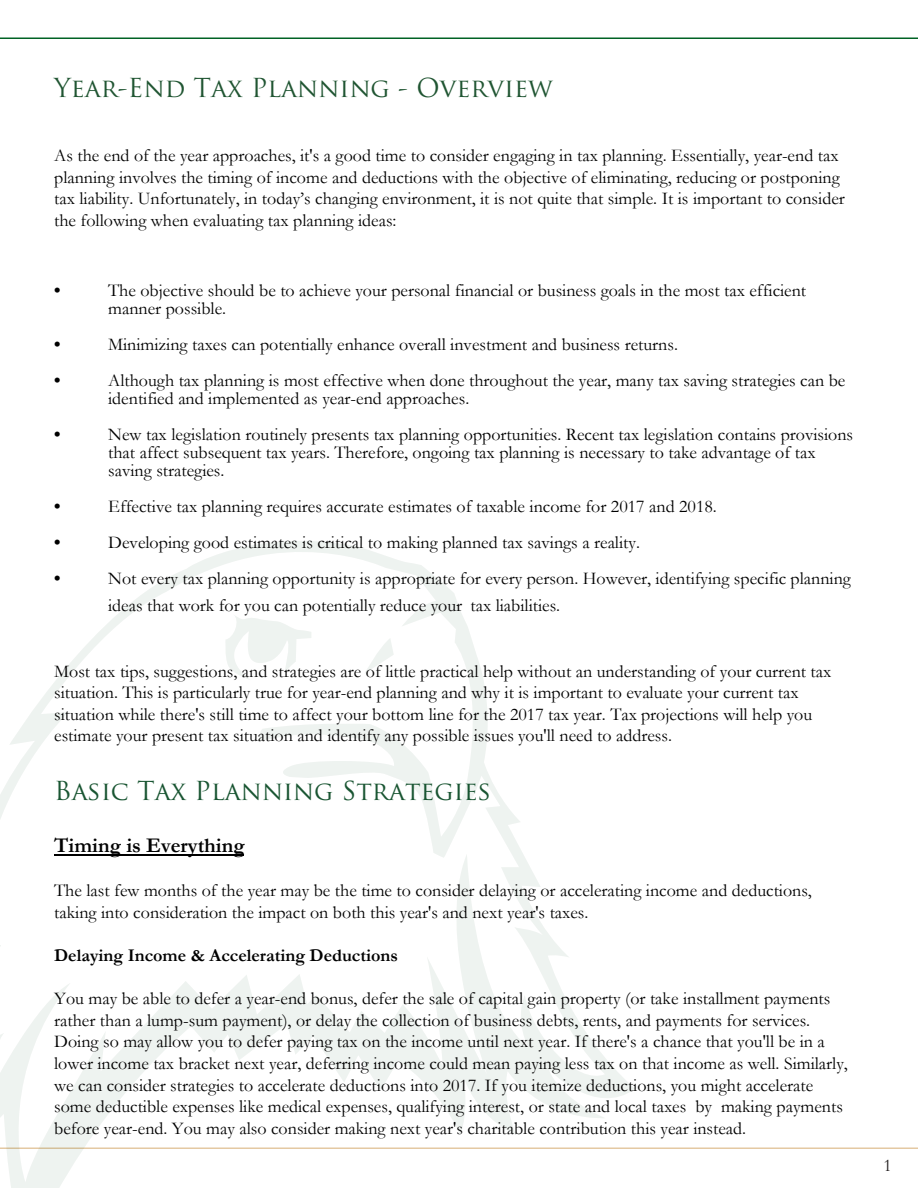
<style>
.page{position:relative;width:918px;height:1188px;background:#fff}
.page>*{position:absolute;margin:0;border:0;box-sizing:border-box;transform-origin:0 0}
.t1{font:25.5px "Trajan Pro";color:#205532}
.t2{font:25.5px "Trajan Pro";color:#195532}
.t3{font:700 21px "Garamond";color:#000}
.t4{font:18px/21.6px "Garamond";color:#000}
.t5{font:700 18px "Garamond";color:#000}
.t6{font:18px "Garamond";color:#231f20}
</style>
<div class="page">
<hr style="left:0;top:1148px;width:918px;height:1px;background:#e4c9a3">
<hr style="left:0;top:38px;width:918px;height:1px;background:#006224">
<svg style="left:0;top:541px;width:635px;height:647px"></svg>
<hr style="left:55px;top:854px;width:189px;height:1px;background:#000">
<h1 class="t1" style="left:54px;top:72px;width:500px">Year-End Tax Planning - Overview</h1>
<p class="t4" style="left:54px;top:144px;width:792px">As the end of the year approaches, it's a good time to consider engaging in tax planning. Essentially, year-end tax planning involves the timing of income and deductions with the objective of eliminating, reducing or postponing tax liability. Unfortunately, in today’s changing environment, it is not quite that simple. It is important to consider the following when evaluating tax planning ideas:</p>
<p class="t5" style="left:54px;top:278px;width:8px">•</p>
<p class="t4" style="left:108px;top:281px;width:700px;line-height:18px">The objective should be to achieve your personal financial or business goals in the most tax efficient manner possible.</p>
<p class="t5" style="left:54px;top:332px;width:8px">•</p>
<p class="t4" style="left:108px;top:333px;width:571px">Minimizing taxes can potentially enhance overall investment and business returns.</p>
<p class="t5" style="left:54px;top:368px;width:8px">•</p>
<p class="t4" style="left:108px;top:371px;width:739px;line-height:18px">Although tax planning is most effective when done throughout the year, many tax saving strategies can be identified and implemented as year-end approaches.</p>
<p class="t5" style="left:54px;top:422px;width:8px">•</p>
<p class="t4" style="left:108px;top:425px;width:747px;line-height:18px">New tax legislation routinely presents tax planning opportunities. Recent tax legislation contains provisions that affect subsequent tax years. Therefore, ongoing tax planning is necessary to take advantage of tax saving strategies.</p>
<p class="t5" style="left:54px;top:494px;width:8px">•</p>
<p class="t4" style="left:108px;top:495px;width:610px">Effective tax planning requires accurate estimates of taxable income for 2017 and 2018.</p>
<p class="t5" style="left:54px;top:530px;width:8px">•</p>
<p class="t4" style="left:108px;top:531px;width:533px">Developing good estimates is critical to making planned tax savings a reality.</p>
<p class="t5" style="left:54px;top:566px;width:8px">•</p>
<p class="t4" style="left:108px;top:564px;width:744px;line-height:27.5px">Not every tax planning opportunity is appropriate for every person. However, identifying specific planning ideas that work for you can potentially reduce your tax liabilities.</p>
<p class="t4" style="left:54px;top:660px;width:779px">Most tax tips, suggestions, and strategies are of little practical help without an understanding of your current tax situation. This is particularly true for year-end planning and why it is important to evaluate your current tax situation while there's still time to affect your bottom line for the 2017 tax year. Tax projections will help you estimate your present tax situation and identify any possible issues you'll need to address.</p>
<h1 class="t2" style="left:54px;top:774px;width:439px">Basic Tax Planning Strategies</h1>
<p class="t3" style="left:54px;top:831px;width:192px">Timing is Everything</p>
<p class="t4" style="left:54px;top:879px;width:759px">The last few months of the year may be the time to consider delaying or accelerating income and deductions, taking into consideration the impact on both this year's and next year's taxes.</p>
<p class="t5" style="left:54px;top:943px;width:345px">Delaying Income &amp; Accelerating Deductions</p>
<p class="t4" style="left:54px;top:987px;width:795px">You may be able to defer a year-end bonus, defer the sale of capital gain property (or take installment payments rather than a lump-sum payment), or delay the collection of business debts, rents, and payments for services.<br>Doing so may allow you to defer paying tax on the income until next year. If there's a chance that you'll be in a lower income tax bracket next year, deferring income could mean paying less tax on that income as well. Similarly, we can consider strategies to accelerate deductions into 2017. If you itemize deductions, you might accelerate some deductible expenses like medical expenses, qualifying interest, or state and local taxes by making payments before year-end. You may also consider making next year's charitable contribution this year instead.</p>
<p class="t6" style="left:883px;top:1153px;width:10px">1</p>
</div>
